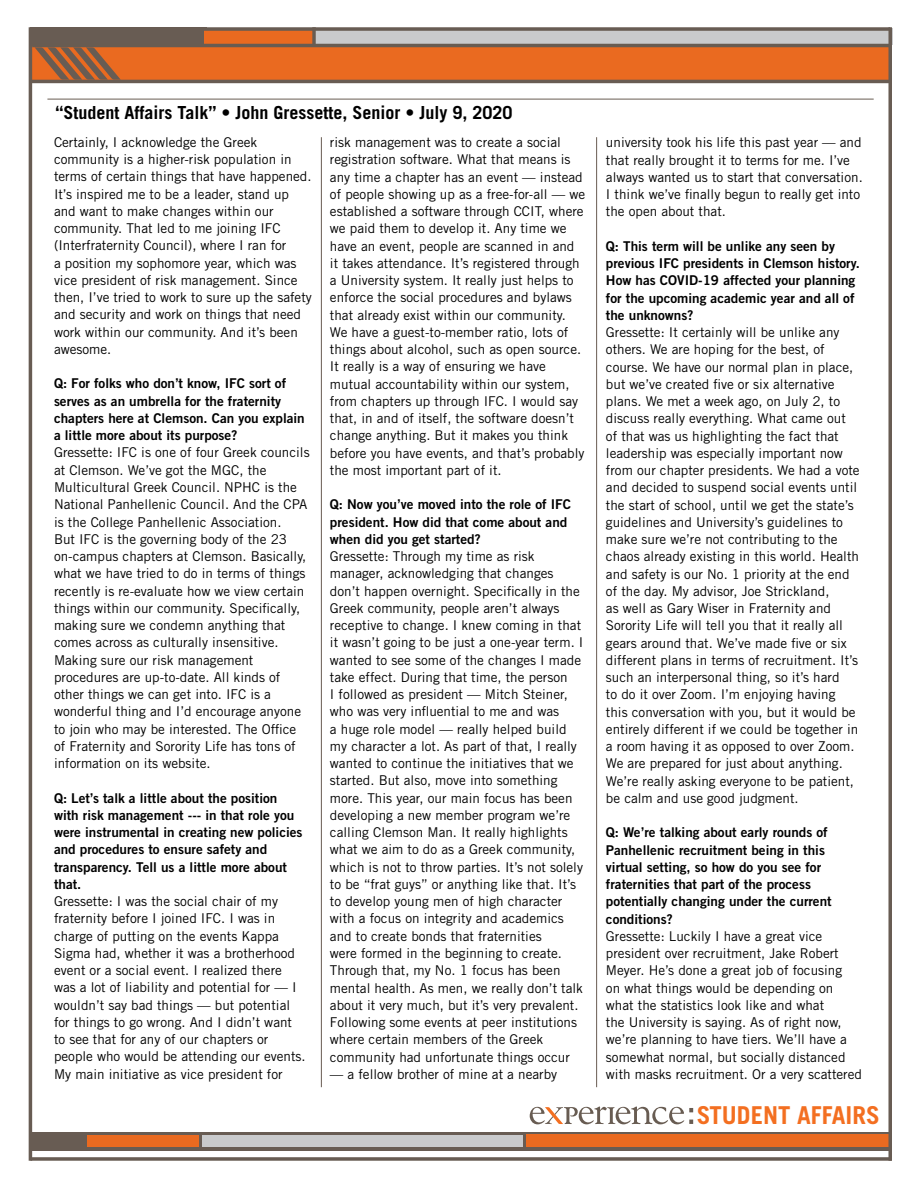
<style>
.page{position:relative;width:918px;height:1188px;background:#fff}
.page>*{position:absolute;margin:0;border:0;box-sizing:border-box;transform-origin:0 0}
.t1{font:700 24.6px "Trade Gothic LT Std";color:#f36f21}
.t2{font:700 18px "Trade Gothic LT Std";color:#000}
.t3{font:13.5px/17.2px "Trade Gothic LT Std";color:#000}
.t4{font:13.5px/17.2px "Trade Gothic LT Std Bd 2";color:#000}
</style>
<div class="page">
<div style="left:31px;top:1132px;width:859px;height:19px;background:#685c53"></div>
<div style="left:31px;top:27px;width:176px;height:19px;background:#685c53"></div>
<div style="left:316px;top:28px;width:576px;height:17px;background:#c9cacc"></div>
<div style="left:202px;top:1135px;width:321px;height:12px;background:#c9cacc"></div>
<div style="left:87px;top:1135px;width:112px;height:12px;background:#ea6a20"></div>
<div style="left:527px;top:1135px;width:363px;height:12px;background:#ea6a20"></div>
<div style="left:31px;top:46px;width:859px;height:35px;background:#ea6a20"></div>
<div style="left:204px;top:28px;width:109px;height:17px;background:#ea6a20"></div>
<svg style="left:32px;top:1157px;width:856px;height:4px;background:#796f67"></svg>
<svg style="left:204px;top:27px;width:684px;height:4px;background:#776b63"></svg>
<hr style="left:32px;top:44px;width:858px;height:3px;background:#685c52">
<hr style="left:30px;top:80px;width:860px;height:3px;background:#685c53">
<svg style="left:35px;top:47px;width:86px;height:33px"></svg>
<hr style="left:29px;top:27px;width:3px;height:1134px;background:#685c53">
<svg style="left:888px;top:27px;width:4px;height:1134px;background:#796e66"></svg>
<svg style="left:312px;top:27px;width:4px;height:17px"></svg>
<svg style="left:530px;top:1106px;width:163px;height:18px"></svg>
<hr style="left:47px;top:99px;width:827px;height:1px;background:#685c52">
<hr style="left:321px;top:137px;width:1px;height:950px;background:#685c52">
<hr style="left:596px;top:137px;width:1px;height:950px;background:#685c52">
<h2 class="t2" style="left:56px;top:102px;width:459px">“Student Affairs Talk” • John Gressette, Senior • July 9, 2020</h2>
<p class="t3" style="left:54px;top:133px;width:259px">Certainly, I acknowledge the Greek community is a higher-risk population in terms of certain things that have happened.<br>It’s inspired me to be a leader, stand up and want to make changes within our community. That led to me joining IFC (Interfraternity Council), where I ran for<br>a position my sophomore year, which was vice president of risk management. Since then, I’ve tried to work to sure up the safety and security and work on things that need work within our community. And it’s been awesome.</p>
<p class="t4" style="left:54px;top:375px;width:252px">Q: For folks who don’t know, IFC sort of serves as an umbrella for the fraternity chapters here at Clemson. Can you explain a little more about its purpose?</p>
<p class="t3" style="left:54px;top:444px;width:257px">Gressette: IFC is one of four Greek councils at Clemson. We’ve got the MGC, the Multicultural Greek Council. NPHC is the National Panhellenic Council. And the CPA is the College Panhellenic Association.<br>But IFC is the governing body of the 23 on-campus chapters at Clemson. Basically, what we have tried to do in terms of things recently is re-evaluate how we view certain things within our community. Specifically, making sure we condemn anything that comes across as culturally insensitive.<br>Making sure our risk management procedures are up-to-date. All kinds of other things we can get into. IFC is a wonderful thing and I’d encourage anyone to join who may be interested. The Office of Fraternity and Sorority Life has tons of information on its website.</p>
<p class="t4" style="left:54px;top:789px;width:250px">Q: Let’s talk a little about the position with risk management --- in that role you were instrumental in creating new policies and procedures to ensure safety and transparency. Tell us a little more about that.</p>
<p class="t3" style="left:54px;top:892px;width:253px">Gressette: I was the social chair of my fraternity before I joined IFC. I was in charge of putting on the events Kappa Sigma had, whether it was a brotherhood event or a social event. I realized there was a lot of liability and potential for — I wouldn’t say bad things — but potential for things to go wrong. And I didn’t want to see that for any of our chapters or people who would be attending our events.<br>My main initiative as vice president for</p>
<p class="t3" style="left:330px;top:134px;width:257px">risk management was to create a social registration software. What that means is any time a chapter has an event — instead of people showing up as a free-for-all — we established a software through CCIT, where we paid them to develop it. Any time we have an event, people are scanned in and it takes attendance. It’s registered through a University system. It really just helps to enforce the social procedures and bylaws that already exist within our community.<br>We have a guest-to-member ratio, lots of things about alcohol, such as open source.<br>It really is a way of ensuring we have mutual accountability within our system, from chapters up through IFC. I would say that, in and of itself, the software doesn’t change anything. But it makes you think before you have events, and that’s probably the most important part of it.</p>
<p class="t4" style="left:330px;top:496px;width:243px">Q: Now you’ve moved into the role of IFC president. How did that come about and when did you get started?</p>
<p class="t3" style="left:330px;top:548px;width:255px">Gressette: Through my time as risk manager, acknowledging that changes don’t happen overnight. Specifically in the Greek community, people aren’t always receptive to change. I knew coming in that it wasn’t going to be just a one-year term. I wanted to see some of the changes I made take effect. During that time, the person<br>I followed as president — Mitch Steiner, who was very influential to me and was<br>a huge role model — really helped build my character a lot. As part of that, I really wanted to continue the initiatives that we started. But also, move into something more. This year, our main focus has been developing a new member program we’re calling Clemson Man. It really highlights what we aim to do as a Greek community, which is not to throw parties. It’s not solely to be “frat guys” or anything like that. It’s to develop young men of high character with a focus on integrity and academics and to create bonds that fraternities<br>were formed in the beginning to create.<br>Through that, my No. 1 focus has been mental health. As men, we really don’t talk about it very much, but it’s very prevalent.<br>Following some events at peer institutions where certain members of the Greek community had unfortunate things occur</p>
<p class="t3" style="left:330px;top:1065px;width:229px">— a fellow brother of mine at a nearby</p>
<p class="t3" style="left:606px;top:134px;width:258px">university took his life this past year — and that really brought it to terms for me. I’ve always wanted us to start that conversation.<br>I think we’ve finally begun to really get into the open about that.</p>
<p class="t4" style="left:606px;top:237px;width:255px">Q: This term will be unlike any seen by previous IFC presidents in Clemson history.<br>How has COVID-19 affected your planning for the upcoming academic year and all of the unknowns?</p>
<p class="t3" style="left:606px;top:323px;width:255px">Gressette: It certainly will be unlike any others. We are hoping for the best, of course. We have our normal plan in place, but we’ve created five or six alternative plans. We met a week ago, on July 2, to discuss really everything. What came out of that was us highlighting the fact that leadership was especially important now from our chapter presidents. We had a vote and decided to suspend social events until the start of school, until we get the state’s guidelines and University’s guidelines to make sure we’re not contributing to the chaos already existing in this world. Health and safety is our No. 1 priority at the end of the day. My advisor, Joe Strickland,<br>as well as Gary Wiser in Fraternity and Sorority Life will tell you that it really all gears around that. We’ve made five or six different plans in terms of recruitment. It’s such an interpersonal thing, so it’s hard<br>to do it over Zoom. I’m enjoying having this conversation with you, but it would be entirely different if we could be together in a room having it as opposed to over Zoom.<br>We are prepared for just about anything.<br>We’re really asking everyone to be patient, be calm and use good judgment.</p>
<p class="t4" style="left:606px;top:824px;width:227px">Q: We’re talking about early rounds of Panhellenic recruitment being in this virtual setting, so how do you see for fraternities that part of the process potentially changing under the current conditions?</p>
<p class="t3" style="left:606px;top:927px;width:258px">Gressette: Luckily I have a great vice president over recruitment, Jake Robert Meyer. He’s done a great job of focusing<br>on what things would be depending on what the statistics look like and what<br>the University is saying. As of right now, we’re planning to have tiers. We’ll have a somewhat normal, but socially distanced with masks recruitment. Or a very scattered</p>
<h1 class="t1" style="left:697px;top:1100px;width:185px">STUDENT AFFAIRS</h1>
</div>
